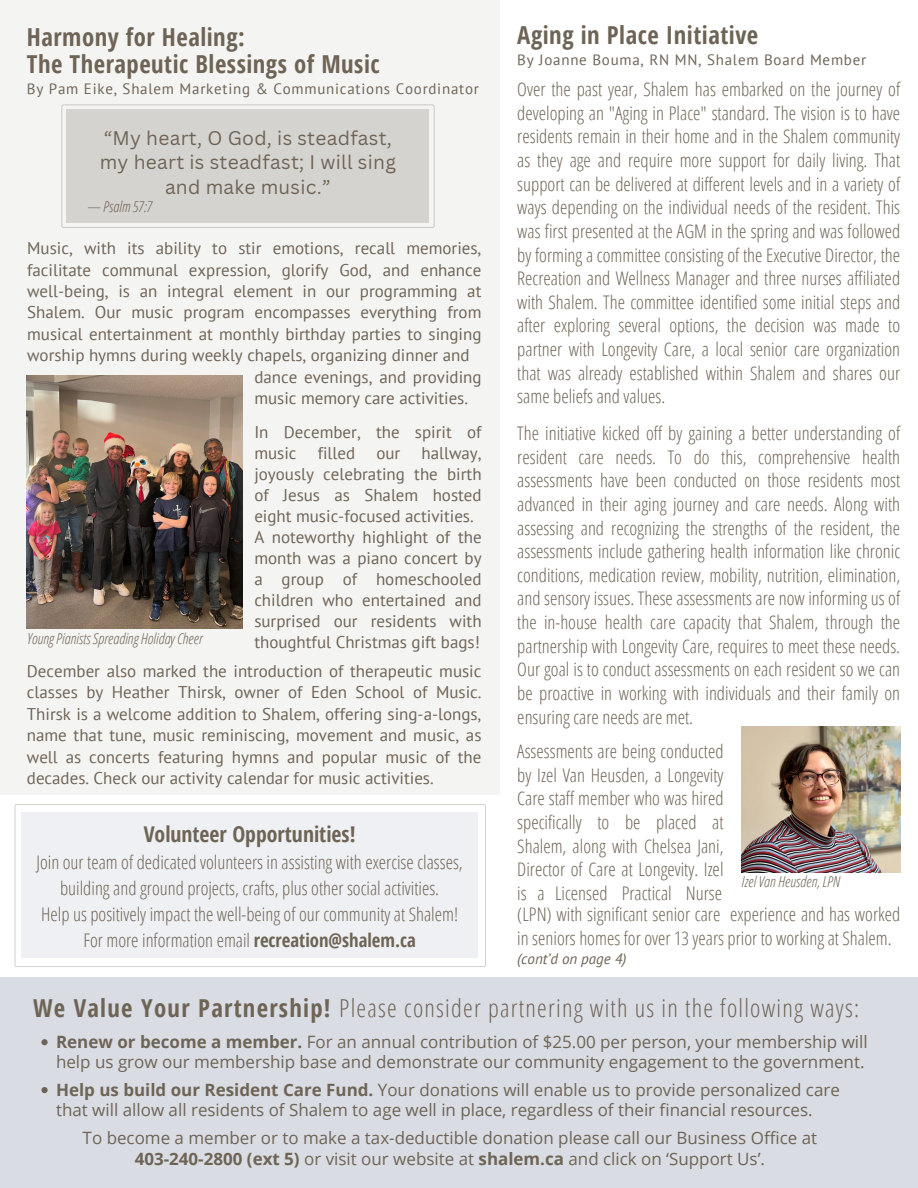
<style>
.page{position:relative;width:918px;height:1188px;background:#fff}
.page>*{position:absolute;margin:0;border:0;box-sizing:border-box;transform-origin:0 0}
.t1{font:300 24.75px "Open Sans Condensed";letter-spacing:.05em;color:#6e6456}
.t2{font:700 24.75px/27px "Open Sans Condensed";letter-spacing:.02em;color:#6e6456}
.t3{font:700 21.75px "Open Sans Condensed";color:#6e6456}
.t4{font:19.2px/24.5px "Canva Sans";letter-spacing:.015em;color:#6e6456;text-align:center}
.t5{font:300 18.75px/23.5px "Open Sans Condensed";color:#6e6456;text-align:justify}
.t6{font:16.95px/21px "PT Sans";color:#6e6456;text-align:justify}
.t7{font:16.95px/20.4px "Open Sans";color:#6e6456}
.t8{font:15px "PT Sans";letter-spacing:.05em;color:#6e6456}
.t9{font:italic 300 15px "Open Sans Condensed";color:#6e6456}
.t10{font:italic 15px "PT Sans";color:#6e6456}
.s1{font-weight:700}
</style>
<div class="page">
<div style="left:0;top:0;width:499px;height:795px;background:#f4f4f3"></div>
<svg style="left:61px;top:104px;width:374px;height:124px"></svg>
<div style="left:66px;top:110px;width:363px;height:113px;background:#d5d3cf"></div>
<div style="left:0;top:978px;width:918px;height:210px;background:#d9dce3"></div>
<img style="left:27px;top:376px;width:216px;height:253px">
<img style="left:742px;top:727px;width:159px;height:146px">
<svg style="left:41px;top:1039px;width:7px;height:6px"></svg>
<svg style="left:41px;top:1087px;width:7px;height:6px"></svg>
<svg style="left:15px;top:804px;width:471px;height:163px"></svg>
<div style="left:21px;top:813px;width:457px;height:145px;background:#eff0f3"></div>
<h4 class="t2" style="left:27px;top:22px;width:354px">Harmony for Healing:<br>The Therapeutic Blessings of Music</h4>
<p class="t8" style="left:27px;top:79px;width:454px">By Pam Eike, Shalem Marketing &amp; Communications Coordinator</p>
<h3 class="t4" style="left:100px;top:125px;width:298px">“My heart, O God, is steadfast, my heart is steadfast; I will sing and make music.”</h3>
<h3 class="t9" style="left:87px;top:196px;width:66px">― Psalm 57:7</h3>
<h4 class="t6" style="left:27px;top:237px;width:456px">Music, with its ability to stir emotions, recall memories, facilitate communal expression, glorify God, and enhance well-being, is an integral element in our programming at Shalem. Our music program encompasses everything from musical entertainment at monthly birthday parties to singing worship hymns during weekly chapels, organizing dinner and</h4>
<h3 class="t9" style="left:27px;top:628px;width:177px">Young Pianists Spreading Holiday Cheer</h3>
<p class="t6" style="left:254px;top:367px;width:229px">dance evenings, and providing music memory care activities.</p>
<p class="t6" style="left:254px;top:422px;width:229px;text-align:left">In December, the spirit of music filled our hallway, joyously celebrating the birth of Jesus as Shalem hosted eight music-focused activities.<br>A noteworthy highlight of the month was a piano concert by a group of homeschooled children who entertained and surprised our residents with thoughtful Christmas gift bags!</p>
<h1 class="t6" style="left:27px;top:660px;width:456px">December also marked the introduction of therapeutic music classes by Heather Thirsk, owner of Eden School of Music.<br>Thirsk is a welcome addition to Shalem, offering sing-a-longs, name that tune, music reminiscing, movement and music, as well as concerts featuring hymns and popular music of the decades. Check our activity calendar for music activities.</h1>
<h4 class="t3" style="left:144px;top:819px;width:213px">Volunteer Opportunities!</h4>
<h4 class="t5" style="left:36px;top:849px;width:428px;line-height:25.8px;text-align:center">Join our team of dedicated volunteers in assisting with exercise classes, building and ground projects, crafts, plus other social activities.<br>Help us positively impact the well-being of our community at Shalem!<br>For more information email <span class="s1">recreation@shalem.ca</span></h4>
<p class="t2" style="left:517px;top:21px;width:242px">Aging in Place Initiative</p>
<p class="t8" style="left:517px;top:50px;width:350px">By Joanne Bouma, RN MN, Shalem Board Member</p>
<h4 class="t5" style="left:517px;top:77px;width:384px">Over the past year, Shalem has embarked on the journey of developing an "Aging in Place" standard. The vision is to have residents remain in their home and in the Shalem community as they age and require more support for daily living. That support can be delivered at different levels and in a variety of ways depending on the individual needs of the resident. This was first presented at the AGM in the spring and was followed by forming a committee consisting of the Executive Director, the Recreation and Wellness Manager and three nurses affiliated with Shalem. The committee identified some initial steps and after exploring several options, the decision was made to partner with Longevity Care, a local senior care organization that was already established within Shalem and shares our same beliefs and values.</h4>
<h1 class="t5" style="left:517px;top:421px;width:384px">The initiative kicked off by gaining a better understanding of resident care needs. To do this, comprehensive health assessments have been conducted on those residents most advanced in their aging journey and care needs. Along with assessing and recognizing the strengths of the resident, the assessments include gathering health information like chronic conditions, medication review, mobility, nutrition, elimination, and sensory issues. These assessments are now informing us of the in-house health care capacity that Shalem, through the partnership with Longevity Care, requires to meet these needs.<br>Our goal is to conduct assessments on each resident so we can be proactive in working with individuals and their family on ensuring care needs are met.</h1>
<h3 class="t5" style="left:517px;top:739px;width:208px">Assessments are being conducted by Izel Van Heusden, a Longevity Care staff member who was hired specifically to be placed at Shalem, along with Chelsea Jani, Director of Care at Longevity. Izel is a Licensed Practical Nurse</h3>
<h2 class="t9" style="left:742px;top:871px;width:100px">Izel Van Heusden, LPN</h2>
<h4 class="t5" style="left:517px;top:902px;width:384px">(LPN) with significant senior care experience and has worked in seniors homes for over 13 years prior to working at Shalem.</h4>
<h3 class="t10" style="left:517px;top:949px;width:111px">(cont’d on page 4)</h3>
<h3 class="t1" style="left:33px;top:991px;width:828px"><span class="s1">We Value Your Partnership!</span> Please consider partnering with us in the following ways:</h3>
<p class="t7" style="left:56px;top:1031px;width:813px"><span class="s1">Renew or become a member.</span> For an annual contribution of $25.00 per person, your membership will help us grow our membership base and demonstrate our community engagement to the government.</p>
<h4 class="t7" style="left:56px;top:1079px;width:785px"><span class="s1">Help us build our Resident Care Fund.</span> Your donations will enable us to provide personalized care that will allow all residents of Shalem to age well in place, regardless of their financial resources.</h4>
<p class="t7" style="left:83px;top:1127px;width:736px;text-align:center">To become a member or to make a tax-deductible donation please call our Business Office at<br><span class="s1">403-240-2800 (ext 5)</span> or visit our website at <span class="s1">shalem.ca</span> and click on ‘Support Us’.</p>
</div>
